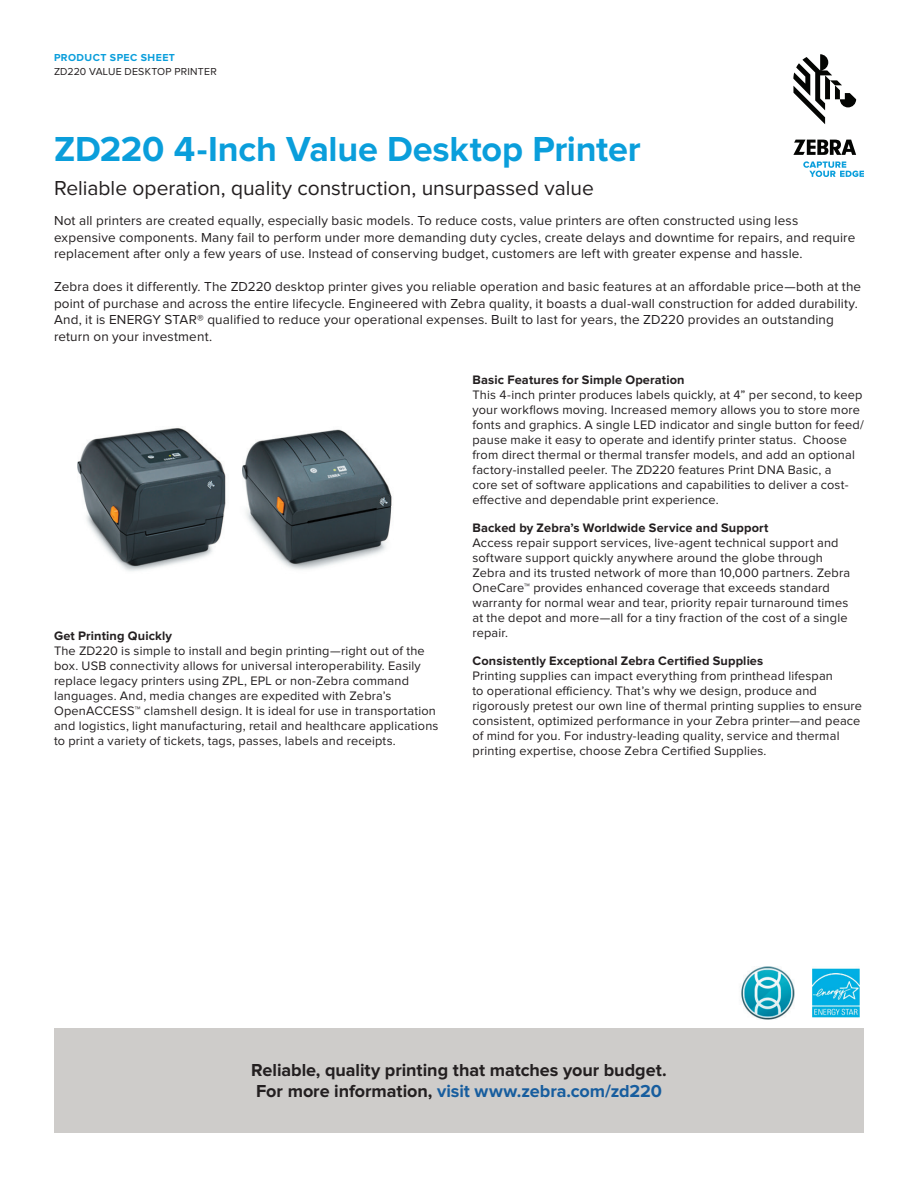
<style>
.page{position:relative;width:918px;height:1188px;background:#fff}
.page>*{position:absolute;margin:0;border:0;box-sizing:border-box;transform-origin:0 0}
.t1{font:700 36px "Proxima Nova";letter-spacing:-.005em;color:#0a9edb}
.t2{font:21px "Proxima Nova";color:#231f20}
.t3{font:700 18px/21px "Proxima Nova";letter-spacing:-.005em;color:#231f20}
.t4{font:13.5px/16.5px "Proxima Nova";letter-spacing:.01em;color:#231f20}
.t5{font:12.75px/15px "Proxima Nova";letter-spacing:.015em;color:#231f20}
.t6{font:700 12.75px "Proxima Nova";letter-spacing:.01em;color:#231f20}
.t7{font:10.5px "Proxima Nova";letter-spacing:.02em;color:#231f20}
.t8{font:700 10.5px "Proxima Nova";letter-spacing:.045em;color:#0a9edb}
.s1{color:#175d9e}
</style>
<div class="page">
<div style="left:54px;top:1028px;width:810px;height:104px;background:#ceccca"></div>
<img style="left:77px;top:428px;width:315px;height:143px">
<img style="left:741px;top:966px;width:119px;height:54px">
<svg style="left:793px;top:54px;width:63px;height:70px"></svg>
<svg style="left:793px;top:140px;width:63px;height:15px"></svg>
<svg style="left:803px;top:161px;width:61px;height:16px"></svg>
<p class="t8" style="left:54px;top:53px;width:123px">PRODUCT SPEC SHEET</p>
<p class="t7" style="left:54px;top:67px;width:164px">ZD220 VALUE DESKTOP PRINTER</p>
<h1 class="t1" style="left:54px;top:132px;width:588px">ZD220 4-Inch Value Desktop Printer</h1>
<h2 class="t2" style="left:54px;top:179px;width:541px">Reliable operation, quality construction, unsurpassed value</h2>
<p class="t4" style="left:54px;top:213px;width:803px">Not all printers are created equally, especially basic models. To reduce costs, value printers are often constructed using less expensive components. Many fail to perform under more demanding duty cycles, create delays and downtime for repairs, and require replacement after only a few years of use. Instead of conserving budget, customers are left with greater expense and hassle.</p>
<p class="t4" style="left:54px;top:279px;width:809px">Zebra does it differently. The ZD220 desktop printer gives you reliable operation and basic features at an affordable price—both at the point of purchase and across the entire lifecycle. Engineered with Zebra quality, it boasts a dual-wall construction for added durability.<br>And, it is ENERGY STAR® qualified to reduce your operational expenses. Built to last for years, the ZD220 provides an outstanding return on your investment.</p>
<p class="t6" style="left:54px;top:630px;width:120px">Get Printing Quickly</p>
<p class="t5" style="left:54px;top:644px;width:386px">The ZD220 is simple to install and begin printing—right out of the box. USB connectivity allows for universal interoperability. Easily replace legacy printers using ZPL, EPL or non-Zebra command languages. And, media changes are expedited with Zebra’s OpenACCESS™ clamshell design. It is ideal for use in transportation and logistics, light manufacturing, retail and healthcare applications to print a variety of tickets, tags, passes, labels and receipts.</p>
<p class="t6" style="left:473px;top:374px;width:214px">Basic Features for Simple Operation</p>
<p class="t5" style="left:473px;top:387px;width:393px">This 4-inch printer produces labels quickly, at 4” per second, to keep your workflows moving. Increased memory allows you to store more fonts and graphics. A single LED indicator and single button for feed/ pause make it easy to operate and identify printer status. Choose from direct thermal or thermal transfer models, and add an optional factory-installed peeler. The ZD220 features Print DNA Basic, a<br>core set of software applications and capabilities to deliver a cost&shy;effective and dependable print experience.</p>
<p class="t6" style="left:473px;top:522px;width:297px">Backed by Zebra’s Worldwide Service and Support</p>
<p class="t5" style="left:473px;top:536px;width:379px">Access repair support services, live-agent technical support and software support quickly anywhere around the globe through Zebra and its trusted network of more than 10,000 partners. Zebra OneCare™ provides enhanced coverage that exceeds standard warranty for normal wear and tear, priority repair turnaround times at the depot and more—all for a tiny fraction of the cost of a single repair.</p>
<p class="t6" style="left:473px;top:655px;width:292px">Consistently Exceptional Zebra Certified Supplies</p>
<p class="t5" style="left:473px;top:669px;width:391px">Printing supplies can impact everything from printhead lifespan<br>to operational efficiency. That’s why we design, produce and rigorously pretest our own line of thermal printing supplies to ensure consistent, optimized performance in your Zebra printer—and peace of mind for you. For industry-leading quality, service and thermal printing expertise, choose Zebra Certified Supplies.</p>
<h3 class="t3" style="left:251px;top:1060px;width:417px">Reliable, quality printing that matches your budget.<br>For more information, <span class="s1">visit www.zebra.com/zd220</span></h3>
</div>
